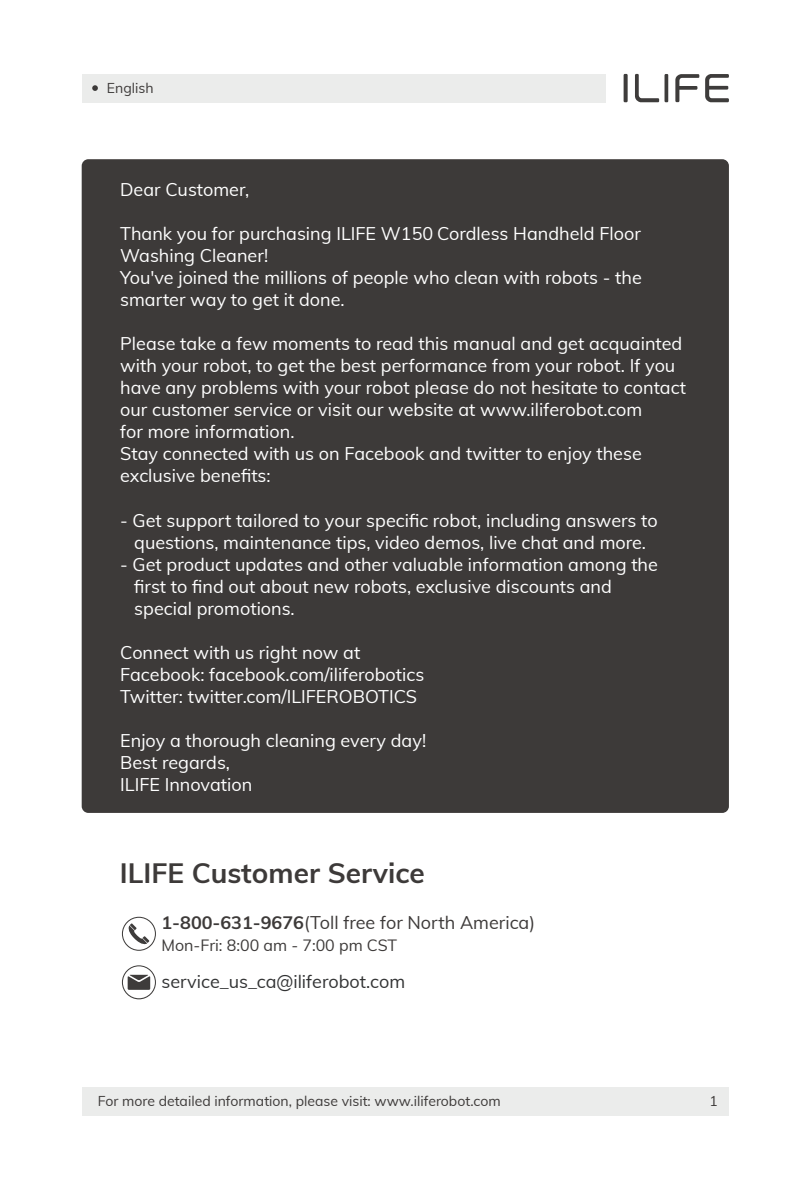
<style>
.page{position:relative;width:811px;height:1191px;background:#fff}
.page>*{position:absolute;margin:0;border:0;box-sizing:border-box;transform-origin:0 0}
.t1{font:700 28px "Muli";color:#3d3a39}
.t2{font:18px/22px "Muli";color:#fff}
.t3{font:18px "Muli";color:#3d3a39}
.t4{font:18px "Muli";color:#323334}
.t5{font:16px "Muli";color:#3d3a39}
.t6{font:14px "Muli";color:#3d3a39}
.s1{font-weight:700}
</style>
<div class="page">
<div style="left:82px;top:159px;width:647px;height:654px;background:#3d3a39;border-radius:7px"></div>
<div style="left:82px;top:1087px;width:646px;height:29px;background:#ebeceb"></div>
<div style="left:82px;top:74px;width:523px;height:28px;background:#ebeceb"></div>
<svg style="left:92px;top:85px;width:6px;height:6px"></svg>
<svg style="left:664px;top:74px;width:4px;height:28px"></svg>
<svg style="left:635px;top:74px;width:24px;height:28px"></svg>
<svg style="left:675px;top:74px;width:24px;height:28px"></svg>
<svg style="left:705px;top:74px;width:24px;height:28px"></svg>
<svg style="left:623px;top:74px;width:4px;height:28px"></svg>
<svg style="left:122px;top:965px;width:34px;height:34px"></svg>
<svg style="left:122px;top:916px;width:34px;height:34px"></svg>
<p class="t6" style="left:107px;top:78px;width:48px">English</p>
<p class="t2" style="left:120px;top:178px;width:131px">Dear Customer,</p>
<p class="t2" style="left:120px;top:222px;width:523px">Thank you for purchasing ILIFE W150 Cordless Handheld Floor Washing Cleaner!<br>You've joined the millions of people who clean with robots - the smarter way to get it done.</p>
<p class="t2" style="left:120px;top:332px;width:567px">Please take a few moments to read this manual and get acquainted with your robot, to get the best performance from your robot. If you have any problems with your robot please do not hesitate to contact our customer service or visit our website at www.iliferobot.com<br>for more information.<br>Stay connected with us on Facebook and twitter to enjoy these exclusive benefits:</p>
<p class="t2" style="left:120px;top:508px;width:539px;text-align:center">- Get support tailored to your specific robot, including answers to questions, maintenance tips, video demos, live chat and more.</p>
<p class="t2" style="left:134px;top:552px;width:525px;text-indent:-14px">- Get product updates and other valuable information among the first to find out about new robots, exclusive discounts and special promotions.</p>
<p class="t2" style="left:120px;top:640px;width:305px">Connect with us right now at<br>Facebook: facebook.com/iliferobotics<br>Twitter: twitter.com/ILIFEROBOTICS</p>
<p class="t2" style="left:120px;top:728px;width:307px">Enjoy a thorough cleaning every day!<br>Best regards,<br>ILIFE Innovation</p>
<h1 class="t1" style="left:120px;top:853px;width:306px">ILIFE Customer Service</h1>
<p class="t3" style="left:161px;top:909px;width:375px"><span class="s1">1-800-631-9676</span>(Toll free for North America)</p>
<p class="t5" style="left:161px;top:933px;width:237px">Mon-Fri: 8:00 am - 7:00 pm CST</p>
<p class="t4" style="left:161px;top:968px;width:245px">service_us_ca@iliferobot.com</p>
<p class="t6" style="left:98px;top:1091px;width:404px">For more detailed information, please visit: www.iliferobot.com</p>
<p class="t6" style="left:709px;top:1091px;width:10px">1</p>
</div>
